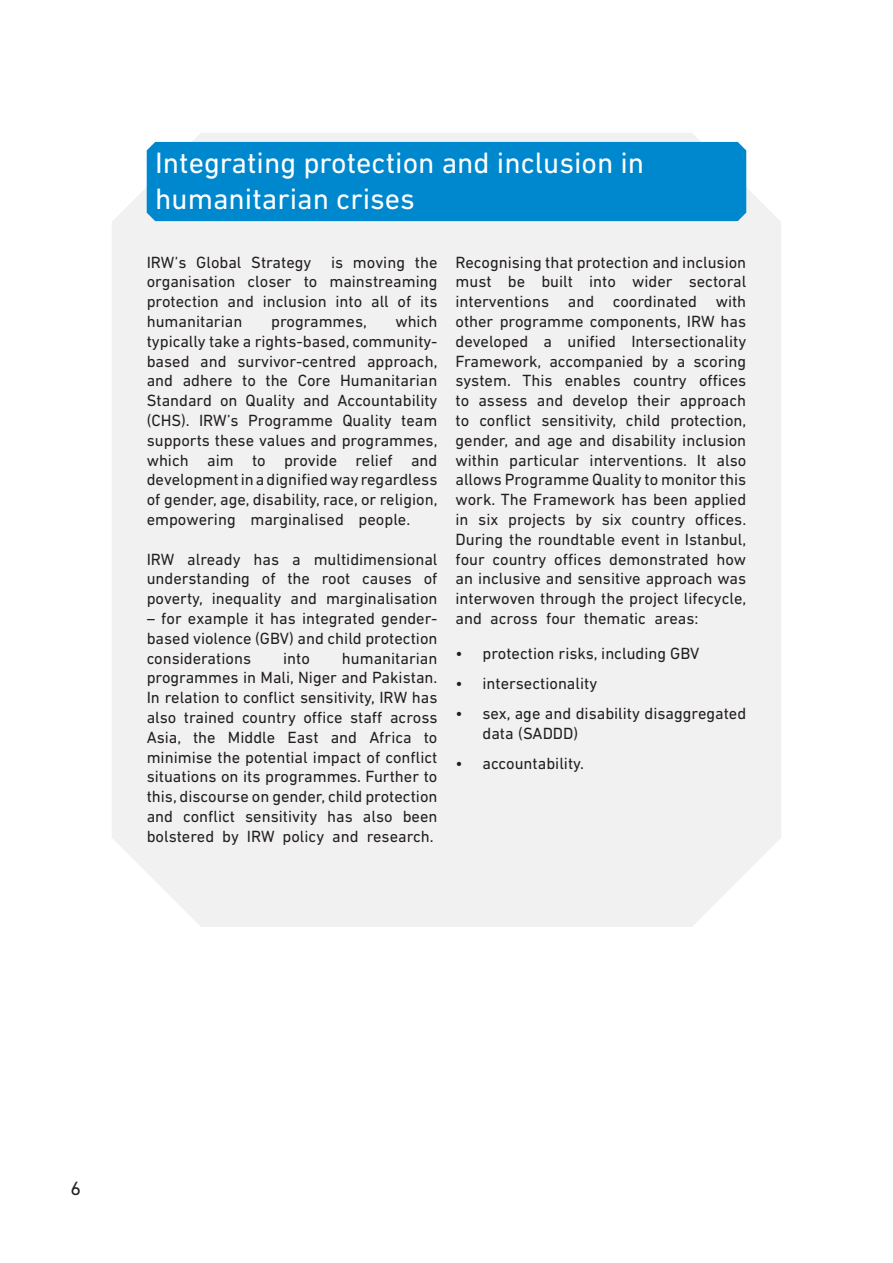
<style>
.page{position:relative;width:893px;height:1263px;background:#fff}
.page>*{position:absolute;margin:0;border:0;box-sizing:border-box;transform-origin:0 0}
.t1{font:30px/36px "DIN Next LT Pro";color:#fff}
.t2{font:19.5px "DIN Next LT Pro";color:#231f20}
.t3{font:16.5px/19.8px "DIN Next LT Pro";color:#231f20;text-align:justify}
</style>
<div class="page">
<div style="left:112px;top:133px;width:669px;height:794px;background:#f2f1f1"></div>
<div style="left:147px;top:142px;width:599px;height:79px;background:#0088ce"></div>
<p class="t1" style="left:155px;top:145px;width:491px">Integrating protection and inclusion in humanitarian crises</p>
<p class="t3" style="left:147px;top:252px;width:292px">IRW’s Global Strategy is moving the organisation closer to mainstreaming protection and inclusion into all of its humanitarian</p>
<p class="t3" style="left:147px;top:311px;width:292px;text-indent:249px">which typically take a rights-based, community&shy;based and survivor-centred approach, and adhere to the Core Humanitarian Standard on Quality and Accountability (CHS). IRW’s Programme Quality team supports these values and programmes, which aim to provide relief and development in a dignified way regardless of gender, age, disability, race, or religion, empowering marginalised people.</p>
<p class="t3" style="left:147px;top:549px;width:292px">IRW already has a multidimensional understanding of the root causes of poverty, inequality and marginalisation</p>
<p class="t3" style="left:147px;top:608px;width:292px">– for example it has integrated gender&shy;based violence (GBV) and child protection considerations</p>
<p class="t3" style="left:271px;top:311px;width:97px">programmes,</p>
<p class="t3" style="left:147px;top:648px;width:292px;text-indent:195px">humanitarian programmes in Mali, Niger and Pakistan.<br>In relation to conflict sensitivity, IRW has also trained country office staff across Asia, the Middle East and Africa to minimise the potential impact of conflict situations on its programmes. Further to this, discourse on gender, child protection and conflict sensitivity has also been bolstered by IRW policy and research.</p>
<p class="t3" style="left:283px;top:648px;width:28px">into</p>
<p class="t3" style="left:455px;top:252px;width:292px">Recognising that protection and inclusion must be built into wider sectoral interventions and coordinated with other programme components, IRW has developed a unified Intersectionality Framework, accompanied by a scoring system. This enables country offices to assess and develop their approach to conflict sensitivity, child protection, gender, and age and disability inclusion within particular interventions. It also allows Programme Quality to monitor this work. The Framework has been applied in six projects by six country offices.<br>During the roundtable event in Istanbul, four country offices demonstrated how an inclusive and sensitive approach was interwoven through the project lifecycle, and across four thematic areas:</p>
<p class="t3" style="left:455px;top:643px;width:246px">• protection risks, including GBV</p>
<p class="t3" style="left:455px;top:673px;width:143px">• intersectionality</p>
<p class="t3" style="left:482px;top:703px;width:265px;text-indent:-27px">• sex, age and disability disaggregated data (SADDD)</p>
<p class="t3" style="left:455px;top:753px;width:130px">• accountability.</p>
<p class="t2" style="left:71px;top:1177px;width:12px">6</p>
</div>
